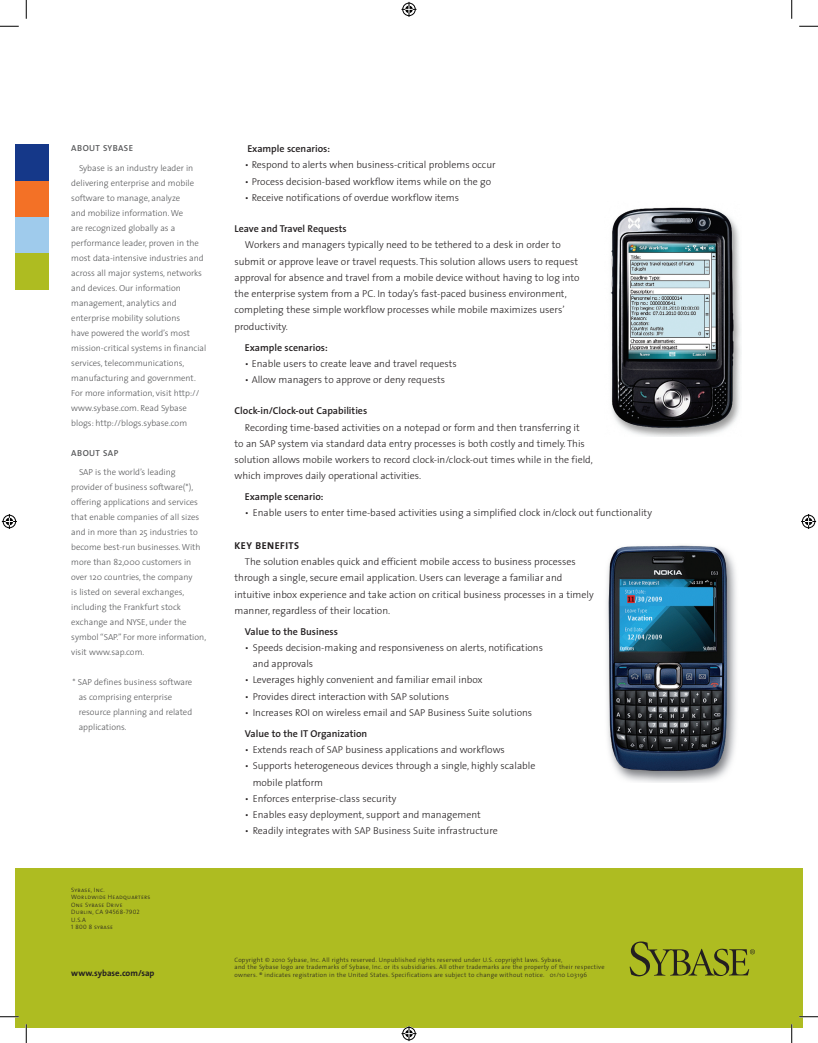
<style>
.page{position:relative;width:818px;height:1043px;background:#fff}
.page>*{position:absolute;margin:0;border:0;box-sizing:border-box;transform-origin:0 0}
.t1{font:300 10px/16.2px "The Sans";color:#231f20}
.t2{font:600 10px "The Sans";color:#231f20}
.t3{font:700 10px "The Sans";letter-spacing:.05em;color:#231f20}
.t4{font:300 8.75px/15px "The Sans";color:#57585a}
.t5{font:600 8.75px "The Sans";letter-spacing:.045em;color:#57585a}
.t6{font:700 8.75px "The Sans";color:#231f20}
.t7{font:300 6.25px/7.5px "The Sans";letter-spacing:.04em;color:#231f20}
.t8{font:6.25px/7.5px "The Sans Light Caps";letter-spacing:.04em;color:#231f20}
</style>
<div class="page">
<div style="left:15px;top:868px;width:787px;height:160px;background:#aebc21"></div>
<div style="left:15px;top:145px;width:34px;height:36px;background:#153889"></div>
<div style="left:15px;top:181px;width:34px;height:36px;background:#f37126"></div>
<div style="left:15px;top:217px;width:34px;height:37px;background:#9fcbec"></div>
<div style="left:15px;top:253px;width:34px;height:37px;background:#aebc21"></div>
<svg style="left:629px;top:941px;width:126px;height:35px"></svg>
<img style="left:606px;top:545px;width:130px;height:237px">
<img style="left:610px;top:207px;width:131px;height:230px">
<svg style="left:0;top:25px;width:19px;height:2px"></svg>
<svg style="left:799px;top:25px;width:19px;height:2px"></svg>
<svg style="left:0;top:1016px;width:19px;height:1px"></svg>
<svg style="left:799px;top:1015px;width:19px;height:2px"></svg>
<svg style="left:25px;top:0;width:2px;height:19px"></svg>
<svg style="left:25px;top:1024px;width:2px;height:18px"></svg>
<svg style="left:791px;top:0;width:1px;height:19px"></svg>
<svg style="left:790px;top:1024px;width:2px;height:18px"></svg>
<svg style="left:401px;top:2px;width:15px;height:15px"></svg>
<svg style="left:401px;top:1026px;width:15px;height:15px"></svg>
<svg style="left:2px;top:514px;width:15px;height:15px"></svg>
<svg style="left:801px;top:514px;width:15px;height:15px"></svg>
<p class="t5" style="left:71px;top:143px;width:13px">About</p>
<p class="t5" style="left:103px;top:143px;width:16px">Sybase</p>
<p class="t4" style="left:71px;top:160px;width:137px;text-indent:8px">Sybase is an industry leader in delivering enterprise and mobile software to manage, analyze<br>and mobilize information. We<br>are recognized globally as a performance leader, proven in the most data-intensive industries and across all major systems, networks and devices. Our information management, analytics and enterprise mobility solutions<br>have powered the world’s most mission-critical systems in financial services, telecommunications, manufacturing and government.<br>For more information, visit http:// www.sybase.com. Read Sybase blogs: http://blogs.sybase.com</p>
<p class="t5" style="left:71px;top:447px;width:13px">About</p>
<p class="t5" style="left:103px;top:447px;width:17px">SAP</p>
<p class="t4" style="left:71px;top:465px;width:136px;text-indent:8px">SAP is the world’s leading provider of business software(*), offering applications and services that enable companies of all sizes and in more than 25 industries to become best-run businesses. With more than 82,000 customers in over 120 countries, the company<br>is listed on several exchanges, including the Frankfurt stock exchange and NYSE, under the symbol “SAP.” For more information, visit www.sap.com.</p>
<p class="t4" style="left:79px;top:675px;width:115px;text-indent:-6px">* SAP defines business software as comprising enterprise resource planning and related applications.</p>
<p class="t8" style="left:71px;top:886px;width:81px">Sybase, Inc.<br>Worldwide Headquarters<br>One Sybase Drive<br>Dublin, CA 94568-7902<br>U.S.A<br>1 800 8 sybase</p>
<p class="t6" style="left:71px;top:967px;width:85px">www.sybase.com/sap</p>
<p class="t2" style="left:247px;top:142px;width:84px">Example scenarios:</p>
<p class="t1" style="left:245px;top:157px;width:252px">• Respond to alerts when business-critical problems occur</p>
<p class="t1" style="left:245px;top:173px;width:248px">• Process decision-based workflow items while on the go</p>
<p class="t1" style="left:245px;top:189px;width:216px">• Receive notifications of overdue workflow items</p>
<p class="t2" style="left:234px;top:222px;width:114px">Leave and Travel Requests</p>
<p class="t1" style="left:234px;top:237px;width:346px;text-indent:10px">Workers and managers typically need to be tethered to a desk in order to submit or approve leave or travel requests. This solution allows users to request approval for absence and travel from a mobile device without having to log into the enterprise system from a PC. In today’s fast-paced business environment, completing these simple workflow processes while mobile maximizes users’ productivity.</p>
<p class="t2" style="left:245px;top:341px;width:84px">Example scenarios:</p>
<p class="t1" style="left:245px;top:355px;width:213px">• Enable users to create leave and travel requests</p>
<p class="t1" style="left:245px;top:371px;width:201px">• Allow managers to approve or deny requests</p>
<p class="t2" style="left:234px;top:404px;width:134px">Clock-in/Clock-out Capabilities</p>
<p class="t1" style="left:234px;top:419px;width:360px;text-indent:10px">Recording time-based activities on a notepad or form and then transferring it<br>to an SAP system via standard data entry processes is both costly and timely. This solution allows mobile workers to record clock-in/clock-out times while in the field, which improves daily operational activities.</p>
<p class="t2" style="left:245px;top:490px;width:80px">Example scenario:</p>
<p class="t1" style="left:245px;top:505px;width:408px">• Enable users to enter time-based activities using a simplified clock in/clock out functionality</p>
<p class="t3" style="left:234px;top:539px;width:65px">Key Benefits</p>
<p class="t1" style="left:234px;top:553px;width:361px;text-indent:10px">The solution enables quick and efficient mobile access to business processes through a single, secure email application. Users can leverage a familiar and intuitive inbox experience and take action on critical business processes in a timely manner, regardless of their location.</p>
<p class="t2" style="left:245px;top:625px;width:94px">Value to the Business</p>
<p class="t1" style="left:253px;top:639px;width:292px;text-indent:-8px">• Speeds decision-making and responsiveness on alerts, notifications and approvals</p>
<p class="t1" style="left:245px;top:672px;width:239px">• Leverages highly convenient and familiar email inbox</p>
<p class="t1" style="left:245px;top:688px;width:205px">• Provides direct interaction with SAP solutions</p>
<p class="t1" style="left:245px;top:704px;width:289px">• Increases ROI on wireless email and SAP Business Suite solutions</p>
<p class="t2" style="left:245px;top:727px;width:124px">Value to the IT Organization</p>
<p class="t1" style="left:245px;top:741px;width:261px">• Extends reach of SAP business applications and workflows</p>
<p class="t1" style="left:253px;top:757px;width:284px;text-indent:-8px">• Supports heterogeneous devices through a single, highly scalable mobile platform</p>
<p class="t1" style="left:245px;top:790px;width:153px">• Enforces enterprise-class security</p>
<p class="t1" style="left:245px;top:806px;width:237px">• Enables easy deployment, support and management</p>
<p class="t1" style="left:245px;top:822px;width:254px">• Readily integrates with SAP Business Suite infrastructure</p>
<p class="t7" style="left:234px;top:955px;width:371px">Copyright © 2010 Sybase, Inc. All rights reserved. Unpublished rights reserved under U.S. copyright laws. Sybase,<br>and the Sybase logo are trademarks of Sybase, Inc. or its subsidiaries. All other trademarks are the property of their respective owners. ® indicates registration in the United States. Specifications are subject to change without notice. 01/10 L03196</p>
</div>
